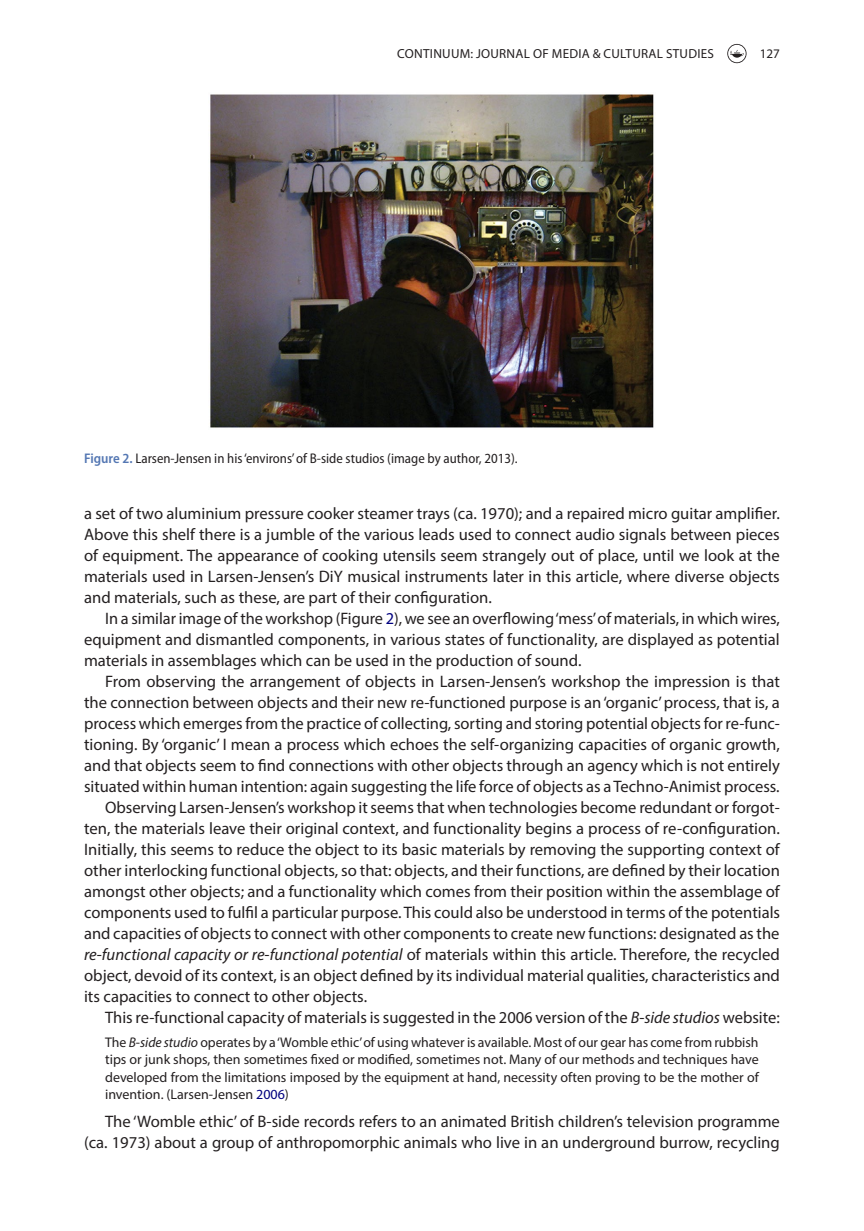
<style>
.page{position:relative;width:864px;height:1231px;background:#fff}
.page>*{position:absolute;margin:0;border:0;box-sizing:border-box;transform-origin:0 0}
.t1{font:16.62px/21px "Myriad Pro";color:#231f20;text-align:justify}
.t2{font:14px/17.5px "Myriad Pro";color:#231f20;text-align:justify}
.t3{font:semi-condensed 14px "Myriad Pro";color:#231f20}
.t4{font:13.12px "Myriad Pro";letter-spacing:.02em;color:#231f20}
.s1{font-weight:600;color:#5477b3}
.s2{color:#000080}
.s3{font-style:italic}
</style>
<div class="page">
<svg style="left:727px;top:44px;width:19px;height:19px"></svg>
<img style="left:210px;top:94px;width:444px;height:334px">
<p class="t4" style="left:397px;top:45px;width:318px">CONTINUUM: JOURNAL OF MEDIA &amp; CULTURAL STUDIES</p>
<p class="t4" style="left:759px;top:45px;width:22px">127</p>
<p class="t3" style="left:84px;top:450px;width:435px"><span class="s1">Figure 2.</span> Larsen-Jensen in his ‘environs’ of B-side studios (image by author, 2013).</p>
<p class="t1" style="left:84px;top:502px;width:697px">a set of two aluminium pressure cooker steamer trays (ca. 1970); and a repaired micro guitar amplifier.<br>Above this shelf there is a jumble of the various leads used to connect audio signals between pieces of equipment. The appearance of cooking utensils seem strangely out of place, until we look at the materials used in Larsen-Jensen’s DiY musical instruments later in this article, where diverse objects and materials, such as these, are part of their configuration.</p>
<p class="t1" style="left:84px;top:607px;width:697px;text-indent:21px">In a similar image of the workshop (Figure <span class="s2">2</span>), we see an overflowing ‘mess’ of materials, in which wires, equipment and dismantled components, in various states of functionality, are displayed as potential materials in assemblages which can be used in the production of sound.</p>
<p class="t1" style="left:105px;top:670px;width:676px">From observing the arrangement of objects in Larsen-Jensen’s workshop the impression is that</p>
<p class="t1" style="left:84px;top:691px;width:697px">the connection between objects and their new re-functioned purpose is an ‘organic’ process, that is, a</p>
<p class="t1" style="left:84px;top:712px;width:697px">process which emerges from the practice of collecting, sorting and storing potential objects for re-func-</p>
<p class="t1" style="left:84px;top:733px;width:697px">tioning. By ‘organic’ I mean a process which echoes the self-organizing capacities of organic growth,</p>
<p class="t1" style="left:84px;top:754px;width:697px">and that objects seem to find connections with other objects through an agency which is not entirely</p>
<p class="t1" style="left:84px;top:775px;width:696px">situated within human intention: again suggesting the life force of objects as a Techno-Animist process.</p>
<p class="t1" style="left:105px;top:796px;width:676px">Observing Larsen-Jensen’s workshop it seems that when technologies become redundant or forgot-</p>
<p class="t1" style="left:84px;top:817px;width:697px">ten, the materials leave their original context, and functionality begins a process of re-configuration.</p>
<p class="t1" style="left:84px;top:838px;width:697px">Initially, this seems to reduce the object to its basic materials by removing the supporting context of</p>
<p class="t1" style="left:84px;top:859px;width:697px">other interlocking functional objects, so that: objects, and their functions, are defined by their location</p>
<p class="t1" style="left:84px;top:880px;width:697px">amongst other objects; and a functionality which comes from their position within the assemblage of</p>
<p class="t1" style="left:84px;top:901px;width:697px">components used to fulfil a particular purpose. This could also be understood in terms of the potentials</p>
<p class="t1" style="left:84px;top:922px;width:696px">and capacities of objects to connect with other components to create new functions: designated as the</p>
<p class="t1" style="left:84px;top:943px;width:697px"><span class="s3">re</span>-<span class="s3">functional capacity or re</span>-<span class="s3">functional potential</span> of materials within this article. Therefore, the recycled</p>
<p class="t1" style="left:84px;top:964px;width:697px">object, devoid of its context, is an object defined by its individual material qualities, characteristics and</p>
<p class="t1" style="left:84px;top:985px;width:284px">its capacities to connect to other objects.</p>
<p class="t1" style="left:105px;top:1006px;width:676px">This re-functional capacity of materials is suggested in the 2006 version of the <span class="s3">B</span>-<span class="s3">side studios</span> website:</p>
<p class="t2" style="left:105px;top:1033px;width:655px">The <span class="s3">B</span>-<span class="s3">side studio</span> operates by a ‘Womble ethic’ of using whatever is available. Most of our gear has come from rubbish tips or junk shops, then sometimes fixed or modified, sometimes not. Many of our methods and techniques have developed from the limitations imposed by the equipment at hand, necessity often proving to be the mother of invention. (Larsen-Jensen <span class="s2">2006</span>)</p>
<p class="t1" style="left:84px;top:1110px;width:697px;text-align:right">The ‘Womble ethic’ of B-side records refers to an animated British children’s television programme (ca. 1973) about a group of anthropomorphic animals who live in an underground burrow, recycling</p>
</div>
